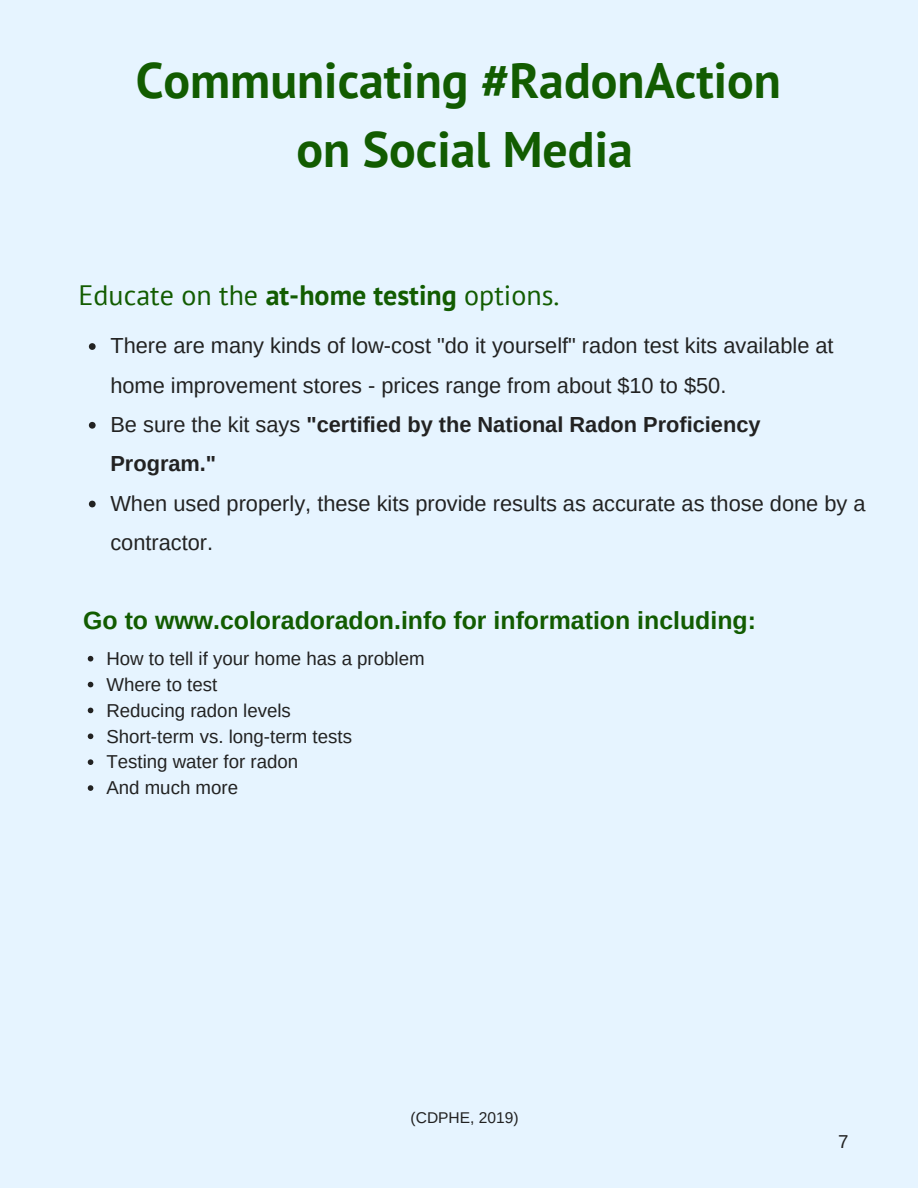
<style>
.page{position:relative;width:918px;height:1188px;background:#e6f4ff}
.page>*{position:absolute;margin:0;border:0;box-sizing:border-box;transform-origin:0 0}
.t1{font:700 49.8px/68.7px "PT Sans";color:#125c01;text-align:center}
.t2{font:28.05px "PT Sans";color:#125c01}
.t3{font:700 24.9px "Arimo";color:#125c01}
.t4{font:21.75px/39.3px "Arimo";color:#222}
.t5{font:18.75px/25.8px "Arimo";color:#222}
.t6{font:15.6px "Arimo";color:#222}
.s1{font-weight:700}
</style>
<div class="page">
<svg style="left:89px;top:343px;width:7px;height:7px"></svg>
<svg style="left:89px;top:422px;width:7px;height:7px"></svg>
<svg style="left:89px;top:501px;width:7px;height:6px"></svg>
<svg style="left:88px;top:656px;width:5px;height:6px"></svg>
<svg style="left:88px;top:682px;width:5px;height:5px"></svg>
<svg style="left:88px;top:708px;width:5px;height:5px"></svg>
<svg style="left:88px;top:734px;width:5px;height:5px"></svg>
<svg style="left:88px;top:759px;width:5px;height:6px"></svg>
<svg style="left:88px;top:785px;width:5px;height:6px"></svg>
<h1 class="t1" style="left:136px;top:45px;width:647px">Communicating #RadonAction on Social Media</h1>
<p class="t2" style="left:79px;top:276px;width:482px">Educate on the <span class="s1">at-home testing</span> options.</p>
<p class="t4" style="left:110px;top:326px;width:725px">There are many kinds of low-cost "do it yourself" radon test kits available at home improvement stores - prices range from about $10 to $50.<br>Be sure the kit says <span class="s1">"certified by the National Radon Proficiency Program."</span></p>
<p class="t4" style="left:110px;top:484px;width:757px">When used properly, these kits provide results as accurate as those done by a contractor.</p>
<p class="t3" style="left:83px;top:606px;width:674px">Go to www.coloradoradon.info for information including:</p>
<p class="t5" style="left:106px;top:645px;width:320px">How to tell if your home has a problem<br>Where to test<br>Reducing radon levels<br>Short-term vs. long-term tests<br>Testing water for radon<br>And much more</p>
<p class="t6" style="left:411px;top:1109px;width:109px">(CDPHE, 2019)</p>
<p class="t5" style="left:838px;top:1128px;width:12px">7</p>
</div>
